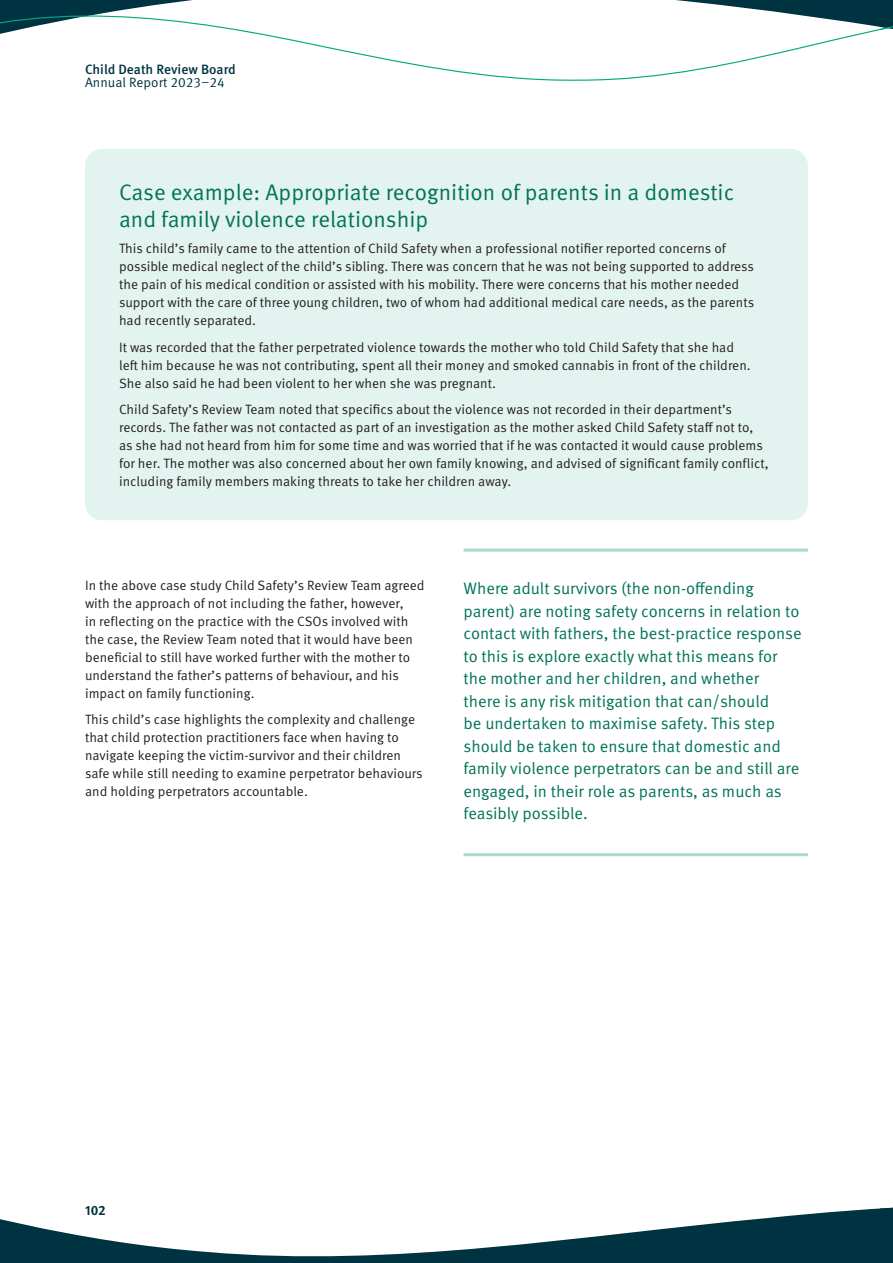
<style>
.page{position:relative;width:893px;height:1263px;background:#fff}
.page>*{position:absolute;margin:0;border:0;box-sizing:border-box;transform-origin:0 0}
.t1{font:22.5px/27px "Meta OT Norm";color:#007359}
.t2{font:16.5px/22.5px "Meta OT Norm";color:#007359}
.t3{font:13.5px/18px "Meta OT Norm";color:#231f20}
.t4{font:500 13.5px "Meta OT";color:#003342}
.t5{font:13.5px "Meta OT Norm";color:#003342}
.t6{font:700 13.5px "Meta OT";color:#003342}
</style>
<div class="page">
<div style="left:85px;top:149px;width:723px;height:371px;background:#e3f3ef;border-radius:17px"></div>
<hr style="left:463px;top:549px;width:345px;height:3px;background:#a9dbd2">
<hr style="left:463px;top:853px;width:345px;height:3px;background:#a9dbd2">
<svg style="left:0;top:0;width:880px;height:81px"></svg>
<svg style="left:880px;top:0;width:13px;height:30px"></svg>
<svg style="left:0;top:1208px;width:880px;height:55px"></svg>
<svg style="left:880px;top:1207px;width:13px;height:56px"></svg>
<p class="t4" style="left:85px;top:61px;width:152px">Child Death Review Board</p>
<p class="t5" style="left:85px;top:74px;width:141px">Annual Report 2023–24</p>
<h3 class="t1" style="left:119px;top:179px;width:617px">Case example: Appropriate recognition of parents in a domestic and family violence relationship</h3>
<p class="t3" style="left:119px;top:240px;width:637px">This child’s family came to the attention of Child Safety when a professional notifier reported concerns of possible medical neglect of the child’s sibling. There was concern that he was not being supported to address the pain of his medical condition or assisted with his mobility. There were concerns that his mother needed support with the care of three young children, two of whom had additional medical care needs, as the parents had recently separated.</p>
<p class="t3" style="left:119px;top:338px;width:633px">It was recorded that the father perpetrated violence towards the mother who told Child Safety that she had left him because he was not contributing, spent all their money and smoked cannabis in front of the children.<br>She also said he had been violent to her when she was pregnant.</p>
<p class="t3" style="left:119px;top:401px;width:651px">Child Safety’s Review Team noted that specifics about the violence was not recorded in their department’s records. The father was not contacted as part of an investigation as the mother asked Child Safety staff not to, as she had not heard from him for some time and was worried that if he was contacted it would cause problems for her. The mother was also concerned about her own family knowing, and advised of significant family conflict, including family members making threats to take her children away.</p>
<p class="t3" style="left:85px;top:576px;width:341px">In the above case study Child Safety’s Review Team agreed with the approach of not including the father, however,<br>in reflecting on the practice with the CSOs involved with the case, the Review Team noted that it would have been beneficial to still have worked further with the mother to understand the father’s patterns of behaviour, and his impact on family functioning.</p>
<p class="t3" style="left:85px;top:711px;width:339px">This child’s case highlights the complexity and challenge that child protection practitioners face when having to navigate keeping the victim-survivor and their children safe while still needing to examine perpetrator behaviours and holding perpetrators accountable.</p>
<p class="t2" style="left:463px;top:577px;width:340px">Where adult survivors (the non-offending parent) are noting safety concerns in relation to contact with fathers, the best-practice response to this is explore exactly what this means for the mother and her children, and whether<br>there is any risk mitigation that can/should<br>be undertaken to maximise safety. This step should be taken to ensure that domestic and family violence perpetrators can be and still are engaged, in their role as parents, as much as feasibly possible.</p>
<p class="t6" style="left:85px;top:1202px;width:22px">102</p>
</div>
